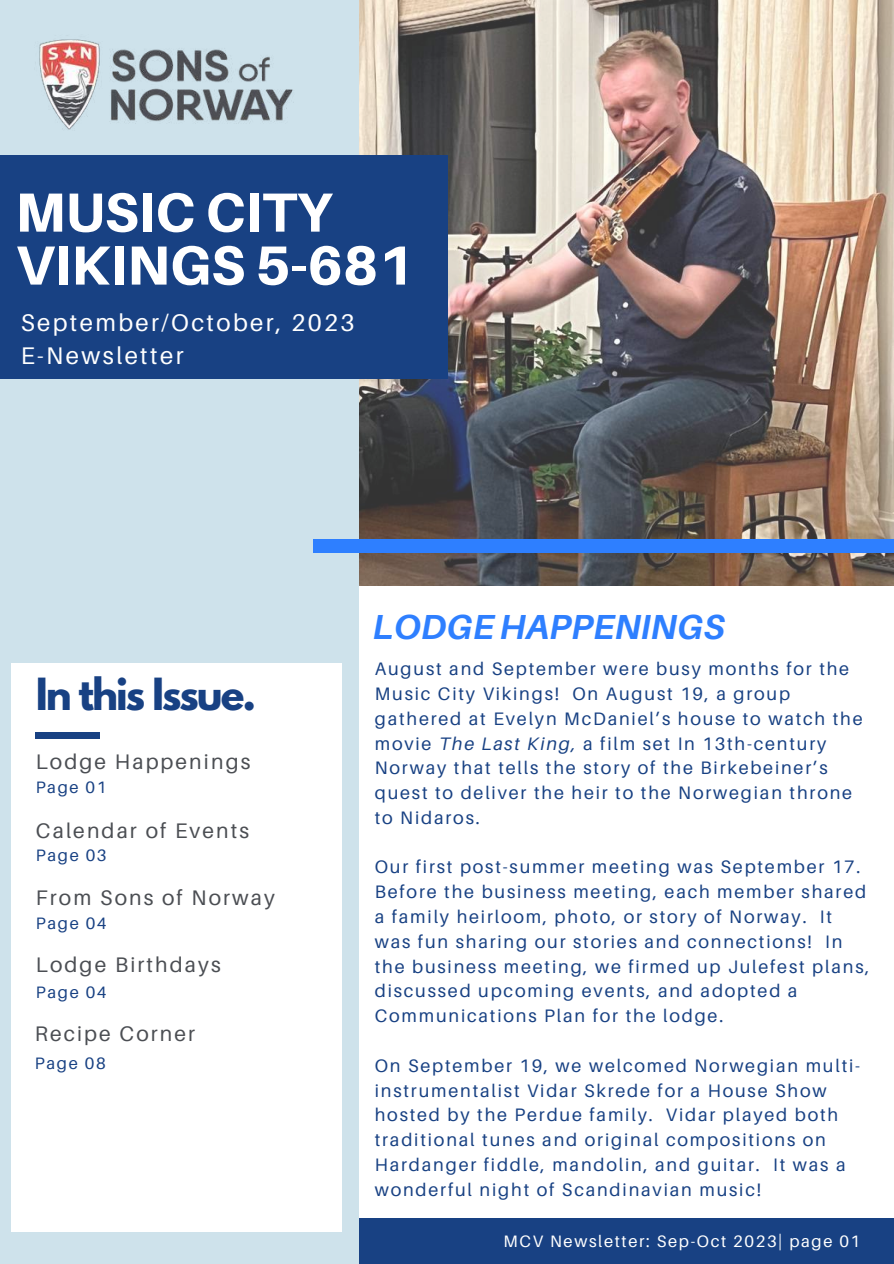
<style>
.page{position:relative;width:894px;height:1264px;background:#fff}
.page>*{position:absolute;margin:0;border:0;box-sizing:border-box;transform-origin:0 0}
.t1{font:800 55.2px/52.9px "Aileron";color:#fff}
.t2{font:700 39.15px "League Spartan";letter-spacing:-.05em;color:#184183}
.t3{font:italic 700 34.8px "Aileron";color:#2e7fff}
.t4{font:24px/32.7px "Aileron";letter-spacing:.1em;color:#fff}
.t5{font:21px "Aileron";letter-spacing:.1em;color:#4b4e53}
.t6{font:18px/24.8px "Aileron";letter-spacing:.1em;color:#184183}
.t7{font:16.5px "Aileron";letter-spacing:.1em;color:#fff}
.t8{font:16.5px "Aileron";letter-spacing:.1em;color:#184183}
.s1{font-style:italic}
</style>
<div class="page">
<img style="left:358px;top:0;width:535px;height:585px">
<div style="left:310px;top:1218px;width:583px;height:45px;background:#184183"></div>
<div style="left:0;top:0;width:358px;height:1263px;background:#cee2eb"></div>
<div style="left:11px;top:663px;width:330px;height:568px;background:#fff"></div>
<div style="left:0;top:156px;width:447px;height:222px;background:#184183"></div>
<div style="left:314px;top:539px;width:579px;height:13px;background:#2e7fff"></div>
<div style="left:35px;top:732px;width:64px;height:6px;background:#184183"></div>
<img style="left:39px;top:39px;width:255px;height:91px">
<h1 class="t1" style="left:15px;top:185px;width:400px">MUSIC CITY<br>VIKINGS 5-681</h1>
<h3 class="t4" style="left:21px;top:306px;width:335px">September/October, 2023<br>E-Newsletter</h3>
<h2 class="t2" style="left:36px;top:675px;width:222px">In this Issue.</h2>
<p class="t5" style="left:36px;top:749px;width:216px">Lodge Happenings</p>
<p class="t8" style="left:36px;top:777px;width:72px">Page 01</p>
<p class="t5" style="left:36px;top:817px;width:215px">Calendar of Events</p>
<p class="t8" style="left:36px;top:845px;width:72px">Page 03</p>
<p class="t5" style="left:36px;top:884px;width:240px">From Sons of Norway</p>
<p class="t8" style="left:36px;top:912px;width:72px">Page 04</p>
<p class="t5" style="left:36px;top:952px;width:186px">Lodge Birthdays</p>
<p class="t8" style="left:36px;top:981px;width:72px">Page 04</p>
<p class="t5" style="left:35px;top:1020px;width:162px">Recipe Corner</p>
<p class="t8" style="left:35px;top:1052px;width:72px">Page 08</p>
<h3 class="t3" style="left:373px;top:605px;width:353px">LODGE HAPPENINGS</h3>
<p class="t6" style="left:374px;top:656px;width:489px">August and September were busy months for the Music City Vikings! On August 19, a group gathered at Evelyn McDaniel’s house to watch the movie <span class="s1">The Last King,</span> a film set In 13th-century Norway that tells the story of the Birkebeiner’s quest to deliver the heir to the Norwegian throne to Nidaros.</p>
<p class="t6" style="left:374px;top:854px;width:496px">Our first post-summer meeting was September 17.<br>Before the business meeting, each member shared a family heirloom, photo, or story of Norway. It was fun sharing our stories and connections! In the business meeting, we firmed up Julefest plans, discussed upcoming events, and adopted a Communications Plan for the lodge.</p>
<p class="t6" style="left:374px;top:1052px;width:487px">On September 19, we welcomed Norwegian multi&shy;instrumentalist Vidar Skrede for a House Show hosted by the Perdue family. Vidar played both traditional tunes and original compositions on Hardanger fiddle, mandolin, and guitar. It was a wonderful night of Scandinavian music!</p>
<p class="t7" style="left:503px;top:1230px;width:358px">MCV Newsletter: Sep-Oct 2023| page 01</p>
</div>
